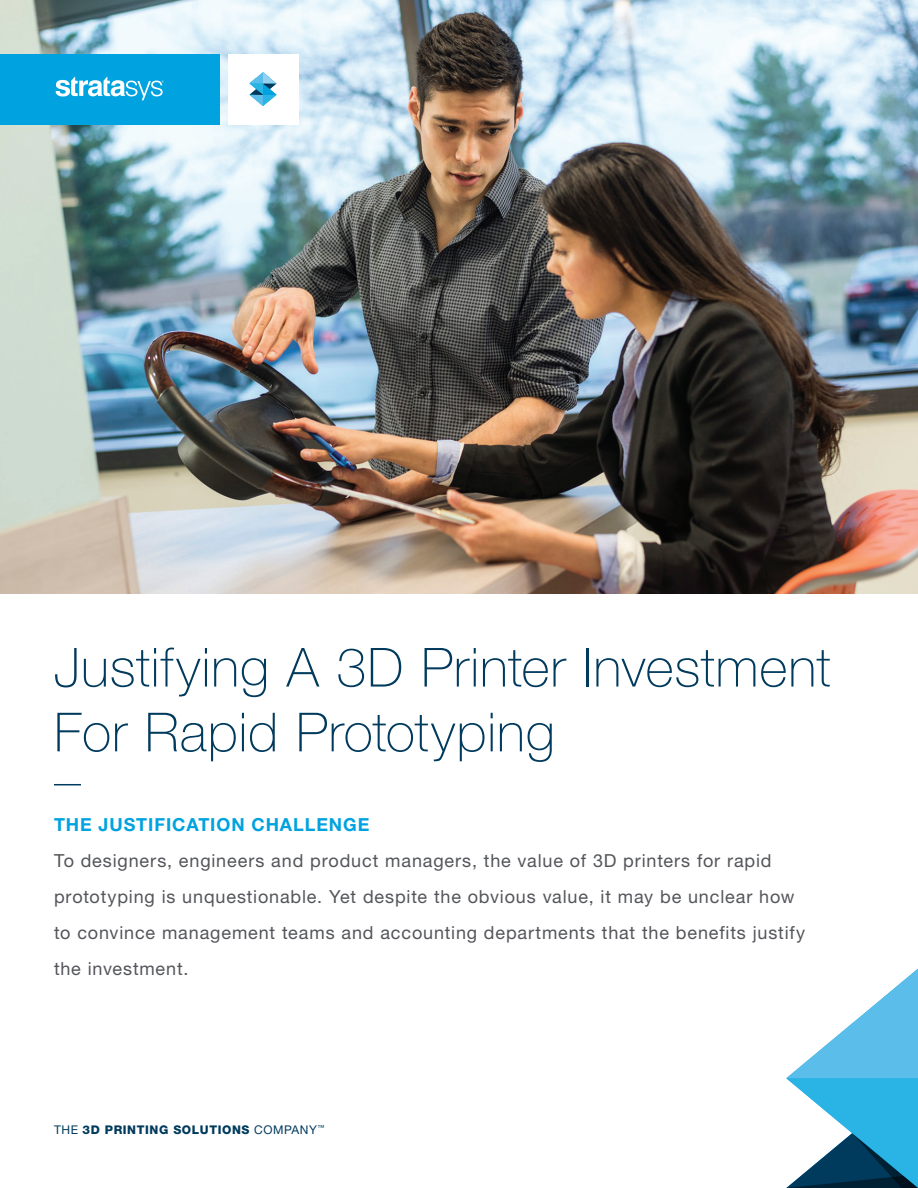
<style>
.page{position:relative;width:918px;height:1188px;background:#fff}
.page>*{position:absolute;margin:0;border:0;box-sizing:border-box;transform-origin:0 0}
.WP_-_Header{font:100 54px/64.8px "Helvetica Neue LT Std";letter-spacing:.015em;color:#003a5d}
.WP_-_Cover_Copy{font:18px/36px "Helvetica Neue LT Std";letter-spacing:.045em;color:#54555a}
.WP_-_Paragraph_Heade{font:700 18px "Helvetica Neue LT Std";letter-spacing:.05em;color:#00a2df}
.t1{font:800 12px "Helvetica Neue LT Std";letter-spacing:.05em;color:#003a5d}
.s1{font-weight:400}
</style>
<div class="page">
<svg style="left:786px;top:969px;width:132px;height:219px"></svg>
<img style="left:0;top:0;width:918px;height:594px">
<div style="left:0;top:54px;width:219px;height:70px;background:#00a2df"></div>
<div style="left:228px;top:54px;width:70px;height:70px;background:#fff"></div>
<svg style="left:56px;top:76px;width:108px;height:24px"></svg>
<svg style="left:250px;top:72px;width:27px;height:34px"></svg>
<svg style="left:54px;top:784px;width:27px;height:1px"></svg>
<p class="WP_-_Header" style="left:54px;top:635px;width:778px">Justifying A 3D Printer Investment<br>For Rapid Prototyping</p>
<p class="WP_-_Paragraph_Heade" style="left:54px;top:813px;width:317px">THE JUSTIFICATION CHALLENGE</p>
<p class="WP_-_Cover_Copy" style="left:54px;top:842px;width:753px">To designers, engineers and product managers, the value of 3D printers for rapid prototyping is unquestionable. Yet despite the obvious value, it may be unclear how to convince management teams and accounting departments that the benefits justify the investment.</p>
<p class="t1" style="left:54px;top:1123px;width:272px"><span class="s1">THE</span> 3D PRINTING SOLUTIONS <span class="s1">COMPANY</span><sup>™</sup></p>
</div>
